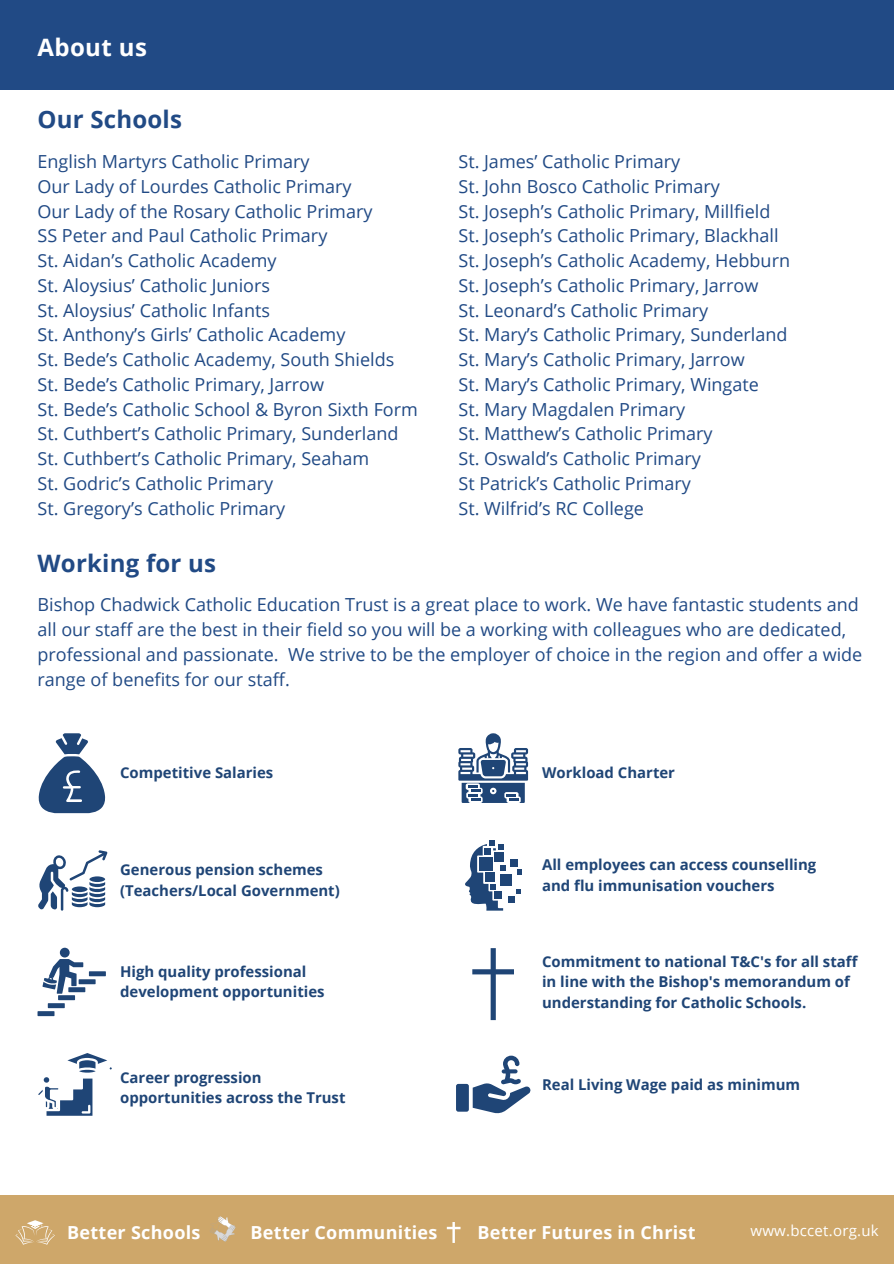
<style>
.page{position:relative;width:894px;height:1264px;background:#fff}
.page>*{position:absolute;margin:0;border:0;box-sizing:border-box;transform-origin:0 0}
.t1{font:700 24px "Open Sans";letter-spacing:.01em;color:#214a85}
.t2{font:700 24px "Open Sans";letter-spacing:.015em;color:#fff}
.t3{font:18px/24.8px "Open Sans";color:#214a85}
.t4{font:700 18px "Open Sans";letter-spacing:.015em;color:#fff}
.t5{font:15px "Open Sans";letter-spacing:.015em;color:#fff}
.t6{font:700 14.85px/20.5px "Open Sans";color:#1f4576}
</style>
<div class="page">
<div style="left:0;top:0;width:893px;height:89px;background:#214a85"></div>
<div style="left:0;top:1194px;width:893px;height:69px;background:#cea76a"></div>
<svg style="left:446px;top:1222px;width:14px;height:20px"></svg>
<svg style="left:210px;top:1216px;width:25px;height:25px"></svg>
<svg style="left:16px;top:1220px;width:39px;height:24px"></svg>
<svg style="left:38px;top:733px;width:67px;height:80px"></svg>
<svg style="left:38px;top:850px;width:69px;height:60px"></svg>
<div style="left:37px;top:1011px;width:17px;height:5px;background:#1f4576"></div>
<div style="left:48px;top:1003px;width:17px;height:5px;background:#1f4576"></div>
<div style="left:58px;top:995px;width:17px;height:5px;background:#1f4576"></div>
<div style="left:68px;top:987px;width:17px;height:5px;background:#1f4576"></div>
<div style="left:79px;top:979px;width:17px;height:5px;background:#1f4576"></div>
<div style="left:89px;top:971px;width:17px;height:5px;background:#1f4576"></div>
<div style="left:60px;top:947px;width:10px;height:10px;background:#1f4576;border-radius:50%"></div>
<svg style="left:42px;top:959px;width:41px;height:34px"></svg>
<svg style="left:458px;top:733px;width:70px;height:70px"></svg>
<svg style="left:38px;top:1053px;width:74px;height:62px"></svg>
<svg style="left:465px;top:840px;width:56px;height:70px"></svg>
<svg style="left:472px;top:948px;width:42px;height:72px"></svg>
<div style="left:456px;top:1083px;width:12px;height:28px;background:#1f4576;border-radius:2px"></div>
<svg style="left:472px;top:1055px;width:58px;height:58px"></svg>
<h1 class="t2" style="left:37px;top:31px;width:111px">About us</h1>
<h1 class="t1" style="left:37px;top:103px;width:146px">Our Schools</h1>
<p class="t3" style="left:37px;top:149px;width:382px">English Martyrs Catholic Primary<br>Our Lady of Lourdes Catholic Primary<br>Our Lady of the Rosary Catholic Primary<br>SS Peter and Paul Catholic Primary<br>St. Aidan’s Catholic Academy<br>St. Aloysius’ Catholic Juniors<br>St. Aloysius’ Catholic Infants<br>St. Anthony’s Girls’ Catholic Academy<br>St. Bede’s Catholic Academy, South Shields St. Bede’s Catholic Primary, Jarrow<br>St. Bede’s Catholic School &amp; Byron Sixth Form St. Cuthbert’s Catholic Primary, Sunderland St. Cuthbert’s Catholic Primary, Seaham<br>St. Godric’s Catholic Primary<br>St. Gregory’s Catholic Primary</p>
<p class="t3" style="left:458px;top:149px;width:333px">St. James’ Catholic Primary<br>St. John Bosco Catholic Primary<br>St. Joseph’s Catholic Primary, Millfield St. Joseph’s Catholic Primary, Blackhall St. Joseph’s Catholic Academy, Hebburn St. Joseph’s Catholic Primary, Jarrow<br>St. Leonard’s Catholic Primary<br>St. Mary’s Catholic Primary, Sunderland St. Mary’s Catholic Primary, Jarrow<br>St. Mary’s Catholic Primary, Wingate<br>St. Mary Magdalen Primary<br>St. Matthew’s Catholic Primary<br>St. Oswald’s Catholic Primary<br>St Patrick’s Catholic Primary<br>St. Wilfrid’s RC College</p>
<h1 class="t1" style="left:37px;top:546px;width:180px">Working for us</h1>
<p class="t3" style="left:37px;top:592px;width:826px">Bishop Chadwick Catholic Education Trust is a great place to work. We have fantastic students and all our staff are the best in their field so you will be a working with colleagues who are dedicated, professional and passionate. We strive to be the employer of choice in the region and offer a wide range of benefits for our staff.</p>
<p class="t6" style="left:120px;top:762px;width:155px">Competitive Salaries</p>
<p class="t6" style="left:120px;top:859px;width:221px">Generous pension schemes (Teachers/Local Government)</p>
<p class="t6" style="left:120px;top:960px;width:206px">High quality professional development opportunities</p>
<p class="t6" style="left:120px;top:1066px;width:227px">Career progression opportunities across the Trust</p>
<p class="t6" style="left:542px;top:762px;width:134px">Workload Charter</p>
<p class="t6" style="left:542px;top:854px;width:276px">All employees can access counselling and flu immunisation vouchers</p>
<p class="t6" style="left:542px;top:950px;width:317px">Commitment to national T&amp;C's for all staff in line with the Bishop's memorandum of understanding for Catholic Schools.</p>
<p class="t6" style="left:542px;top:1073px;width:259px">Real Living Wage paid as minimum</p>
<p class="t4" style="left:67px;top:1219px;width:135px">Better Schools</p>
<p class="t4" style="left:250px;top:1219px;width:188px">Better Communities</p>
<p class="t4" style="left:477px;top:1219px;width:219px">Better Futures in Christ</p>
<p class="t5" style="left:750px;top:1220px;width:130px">www.bccet.org.uk</p>
</div>
